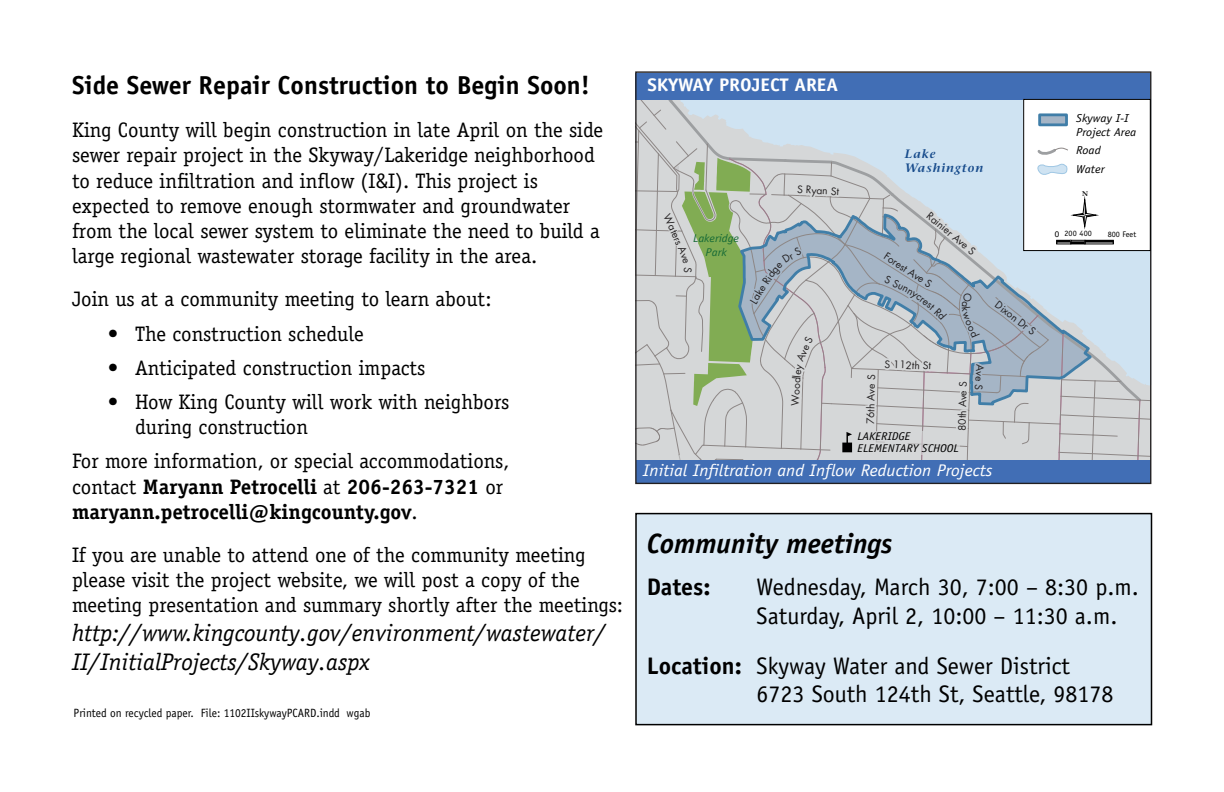
<style>
.page{position:relative;width:1224px;height:792px;background:#fff}
.page>*{position:absolute;margin:0;border:0;box-sizing:border-box;transform-origin:0 0}
.t1{font:italic 700 28px "Officina Sans";color:#000}
.t2{font:700 26px "Officina Sans";color:#000}
.t3{font:24px/28.8px "Officina Sans";color:#000}
.t4{font:italic 24px/28.8px "Officina Serif";color:#000}
.t5{font:700 24px "Officina Sans";color:#000}
.t6{font:21px/25.2px "Officina Serif";color:#000}
.t7{font:700 21px/25.2px "Officina Serif";color:#000}
.t8{font:700 18.2px "Officina Sans";color:#fff;scale:1.08 1}
.t9{font:italic 17px "Officina Sans";color:#fff;scale:1.08 1}
.t10{font:italic 600 12.2px/14.6px "Stone Serif";letter-spacing:.075em;color:#184c8c}
.t11{font:12px "Officina Sans";color:#000;scale:.95 1}
.t12{font:italic 11.4px/13.8px "Officina Sans";color:#000;scale:1.1 1}
.t13{font:italic 11.2px/11.2px "Officina Sans";color:#000;scale:1.1 1}
.t14{font:italic 11.2px/13.4px "Officina Sans";color:#176b36;text-align:center;scale:1.1 1}
.t15{font:10.2px "Futura";color:#221f20}
.t16{font:8.2px "Officina Sans";color:#000}
.t17{font:600 6.8px "Stone Serif";color:#000;scale:1.1 1}
.s1{font-weight:400}
.s2{font-family:"Helvetica"}
.s3{font-weight:700}
</style>
<div class="page">
<div style="left:636px;top:514px;width:516px;height:211px;background:#dbeaf5"></div>
<div style="left:635px;top:513px;width:517px;height:212px;border:2px solid #000"></div>
<div style="left:636px;top:460px;width:515px;height:23px;background:#416eb5"></div>
<svg style="left:635px;top:71px;width:516px;height:394px;background:#bbc8cf"></svg>
<p class="t2" style="left:72px;top:69px;width:520px">Side Sewer Repair Construction to Begin Soon!</p>
<p class="t6" style="left:72px;top:118px;width:533px">King County will begin construction in late April on the side sewer repair project in the Skyway/Lakeridge neighborhood to reduce infiltration and inflow (I&amp;I). This project is expected to remove enough stormwater and groundwater from the local sewer system to eliminate the need to build a large regional wastewater storage facility in the area.</p>
<p class="t6" style="left:72px;top:287px;width:421px">Join us at a community meeting to learn about:</p>
<p class="t6" style="left:108px;top:321px;width:257px">• The construction schedule</p>
<p class="t6" style="left:108px;top:355px;width:319px">• Anticipated construction impacts</p>
<p class="t6" style="left:135px;top:389px;width:376px;text-indent:-27px">• How King County will work with neighbors during construction</p>
<p class="t7" style="left:72px;top:448px;width:439px"><span class="s1">For more information, or special accommodations, contact</span> Maryann Petrocelli <span class="s1">at</span> 206-263-7321 <span class="s1">or </span>maryann.petrocelli@kingcounty.gov<span class="s1">.</span></p>
<p class="t6" style="left:72px;top:542px;width:553px">If you are unable to attend one of the community meeting please visit the project website, we will post a copy of the meeting presentation and summary shortly after the meetings:</p>
<p class="t4" style="left:72px;top:619px;width:536px">http://www.kingcounty.gov/environment/wastewater/<br>II/InitialProjects/Skyway.aspx</p>
<p class="t11" style="left:74px;top:706px;width:314px">Printed on recycled paper. File: 1102IIskywayPCARD.indd wgab</p>
<p class="t8" style="left:647px;top:74px;width:178px">SKYWAY PROJECT AREA</p>
<p class="t14" style="left:693px;top:232px;width:43px">Lakeridge<br>Park</p>
<p class="t15" style="left:798px;top:182px;width:43px;rotate:3deg">S Ryan St</p>
<p class="t10" style="left:905px;top:146px;width:80px">Lake<br>Washington</p>
<p class="t15" style="left:933px;top:209px;width:61px;rotate:40deg">Rainier Ave S</p>
<p class="t15" style="left:889px;top:249px;width:56px;rotate:33deg">Forest Ave S</p>
<p class="t15" style="left:863px;top:424px;width:51px;rotate:-89deg">76th Ave S</p>
<p class="t15" style="left:885px;top:357px;width:48px;rotate:2deg">S 112th St</p>
<p class="t15" style="left:955px;top:431px;width:51px;rotate:-89deg">80th Ave S</p>
<p class="t13" style="left:857px;top:431px;width:94px">LAKERIDGE<br>ELEMENTARY SCHOOL</p>
<p class="t15" style="left:1001px;top:298px;width:49px;rotate:38deg">Dixon Dr S</p>
<p class="t9" style="left:643px;top:461px;width:326px">Initial Infiltration and Inflow Reduction Projects</p>
<p class="t12" style="left:1076px;top:111px;width:56px">Skyway I-I<br>Project Area</p>
<p class="t12" style="left:1076px;top:141px;width:27px;line-height:18.4px">Road<br>Water</p>
<p class="t17" style="left:1082px;top:189px;width:7px">N</p>
<p class="t16" style="left:1055px;top:229px;width:39px"><span class="s2">0</span> 200 400</p>
<p class="t16" style="left:1108px;top:229px;width:30px">800 Feet</p>
<h1 class="t1" style="left:647px;top:526px;width:247px">Community meetings</h1>
<p class="t5" style="left:647px;top:572px;width:65px">Dates:</p>
<p class="t3" style="left:757px;top:573px;width:384px">Wednesday, March 30, 7:00 – 8:30 p.m.<br>Saturday, April 2, 10:00 – 11:30 a.m.</p>
<p class="t3" style="left:757px;top:651px;width:358px;text-indent:-110px"><span class="s3">Location:</span> Skyway Water and Sewer District<br>6723 South 124th St, Seattle, 98178</p>
</div>
